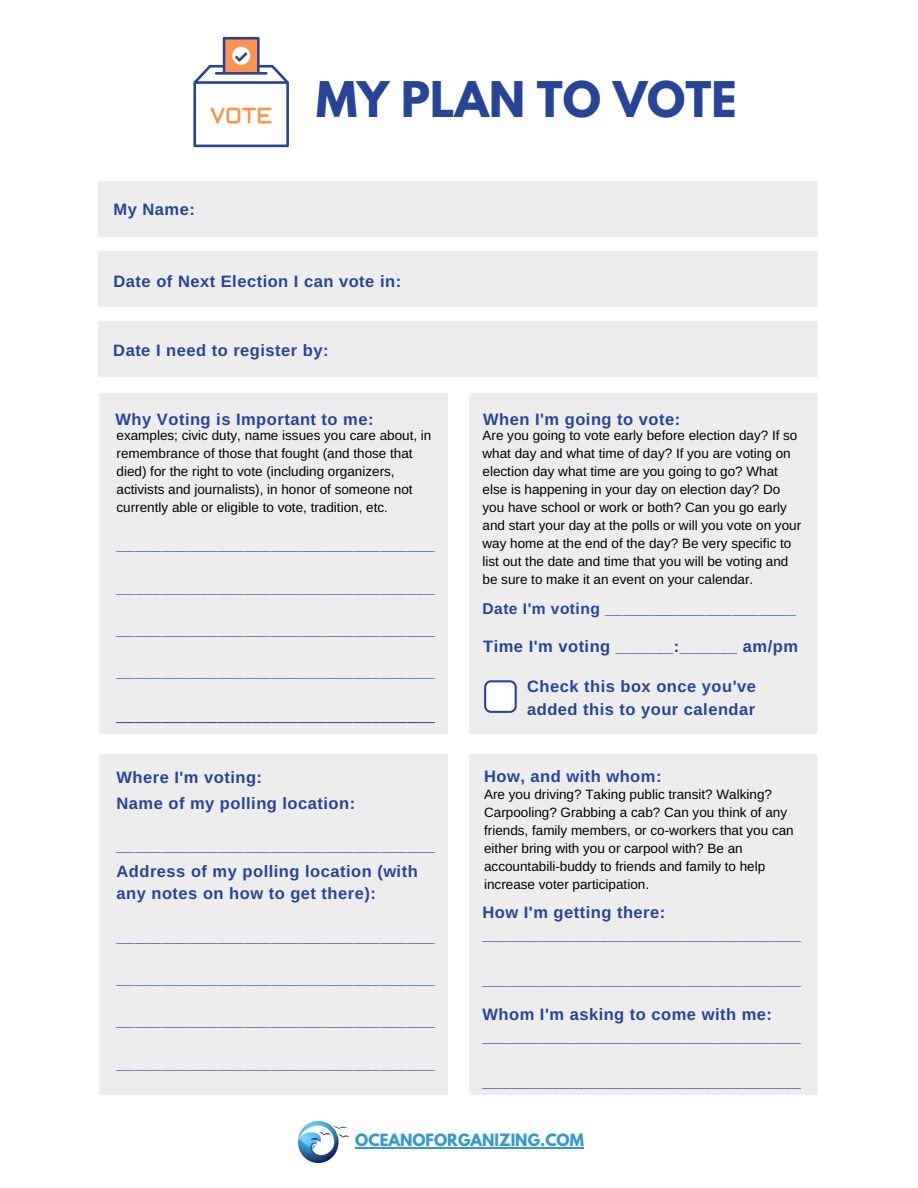
<style>
.page{position:relative;width:918px;height:1188px;background:#fff}
.page>*{position:absolute;margin:0;border:0;box-sizing:border-box;transform-origin:0 0}
.t1{font:700 43.65px "League Spartan";color:#274497}
.t2{font:700 16.5px/22.2px "Arimo";letter-spacing:.03em;color:#274497}
.t3{font:700 15.6px "Arimo";letter-spacing:.03em;color:#274497}
.t4{font:15.6px "Arimo";color:#274497}
.t5{font:700 15px "League Spartan";color:#39c}
.t6{font:13.5px/18px "Arimo";color:#000}
</style>
<div class="page">
<div style="left:99px;top:393px;width:349px;height:341px;background:#ededed"></div>
<div style="left:98px;top:181px;width:720px;height:55px;background:#ededed"></div>
<div style="left:98px;top:251px;width:720px;height:56px;background:#ededed"></div>
<div style="left:98px;top:321px;width:720px;height:55px;background:#ededed"></div>
<div style="left:99px;top:754px;width:349px;height:341px;background:#ededed"></div>
<div style="left:469px;top:754px;width:349px;height:341px;background:#ededed"></div>
<div style="left:470px;top:393px;width:348px;height:341px;background:#ededed"></div>
<img style="left:298px;top:1122px;width:51px;height:40px">
<hr style="left:355px;top:1147px;width:229px;height:1px;background:#39c">
<svg style="left:484px;top:680px;width:33px;height:33px"></svg>
<svg style="left:193px;top:37px;width:96px;height:110px"></svg>
<p class="t2" style="left:114px;top:198px;width:83px">My Name:</p>
<h1 class="t1" style="left:316px;top:78px;width:422px">MY PLAN TO VOTE</h1>
<p class="t2" style="left:114px;top:270px;width:289px">Date of Next Election I can vote in:</p>
<p class="t2" style="left:113px;top:339px;width:217px">Date I need to register by:</p>
<p class="t2" style="left:116px;top:408px;width:259px">Why Voting is Important to me:</p>
<p class="t6" style="left:117px;top:426px;width:316px">examples; civic duty, name issues you care about, in remembrance of those that fought (and those that died) for the right to vote (including organizers, activists and journalists), in honor of someone not currently able or eligible to vote, tradition, etc.</p>
<p class="t3" style="left:117px;top:536px;width:320px">___________________________________</p>
<p class="t3" style="left:117px;top:579px;width:320px">___________________________________</p>
<p class="t3" style="left:117px;top:621px;width:320px">___________________________________</p>
<p class="t3" style="left:117px;top:663px;width:320px">___________________________________</p>
<p class="t4" style="left:117px;top:706px;width:320px">___________________________________</p>
<p class="t2" style="left:117px;top:766px;width:147px">Where I'm voting:</p>
<p class="t2" style="left:117px;top:792px;width:240px">Name of my polling location:</p>
<p class="t3" style="left:117px;top:837px;width:320px">___________________________________</p>
<p class="t2" style="left:117px;top:860px;width:303px">Address of my polling location (with any notes on how to get there):</p>
<p class="t3" style="left:117px;top:928px;width:320px">___________________________________</p>
<p class="t3" style="left:117px;top:970px;width:320px">___________________________________</p>
<p class="t3" style="left:117px;top:1012px;width:320px">___________________________________</p>
<p class="t3" style="left:117px;top:1055px;width:320px">___________________________________</p>
<p class="t2" style="left:483px;top:408px;width:199px">When I'm going to vote:</p>
<p class="t6" style="left:483px;top:426px;width:320px">Are you going to vote early before election day? If so what day and what time of day? If you are voting on election day what time are you going to go? What else is happening in your day on election day? Do you have school or work or both? Can you go early and start your day at the polls or will you vote on your way home at the end of the day? Be very specific to list out the date and time that you will be voting and be sure to make it an event on your calendar.</p>
<p class="t3" style="left:483px;top:600px;width:315px">Date I'm voting _____________________</p>
<p class="t2" style="left:483px;top:635px;width:316px">Time I'm voting ______:______ am/pm</p>
<p class="t2" style="left:527px;top:675px;width:230px;line-height:22.8px">Check this box once you've added this to your calendar</p>
<p class="t2" style="left:484px;top:766px;width:179px">How, and with whom:</p>
<p class="t6" style="left:484px;top:785px;width:311px">Are you driving? Taking public transit? Walking?<br>Carpooling? Grabbing a cab? Can you think of any friends, family members, or co-workers that you can either bring with you or carpool with? Be an accountabili-buddy to friends and family to help increase voter participation.</p>
<p class="t2" style="left:483px;top:901px;width:320px">How I'm getting there: _________________________________</p>
<p class="t2" style="left:483px;top:961px;width:320px;line-height:35.4px">_________________________________<br>Whom I'm asking to come with me:</p>
<p class="t2" style="left:483px;top:1026px;width:320px">_________________________________</p>
<p class="t2" style="left:483px;top:1070px;width:320px">_________________________________</p>
<p class="t5" style="left:355px;top:1133px;width:230px">OCEANOFORGANIZING.COM</p>
</div>
